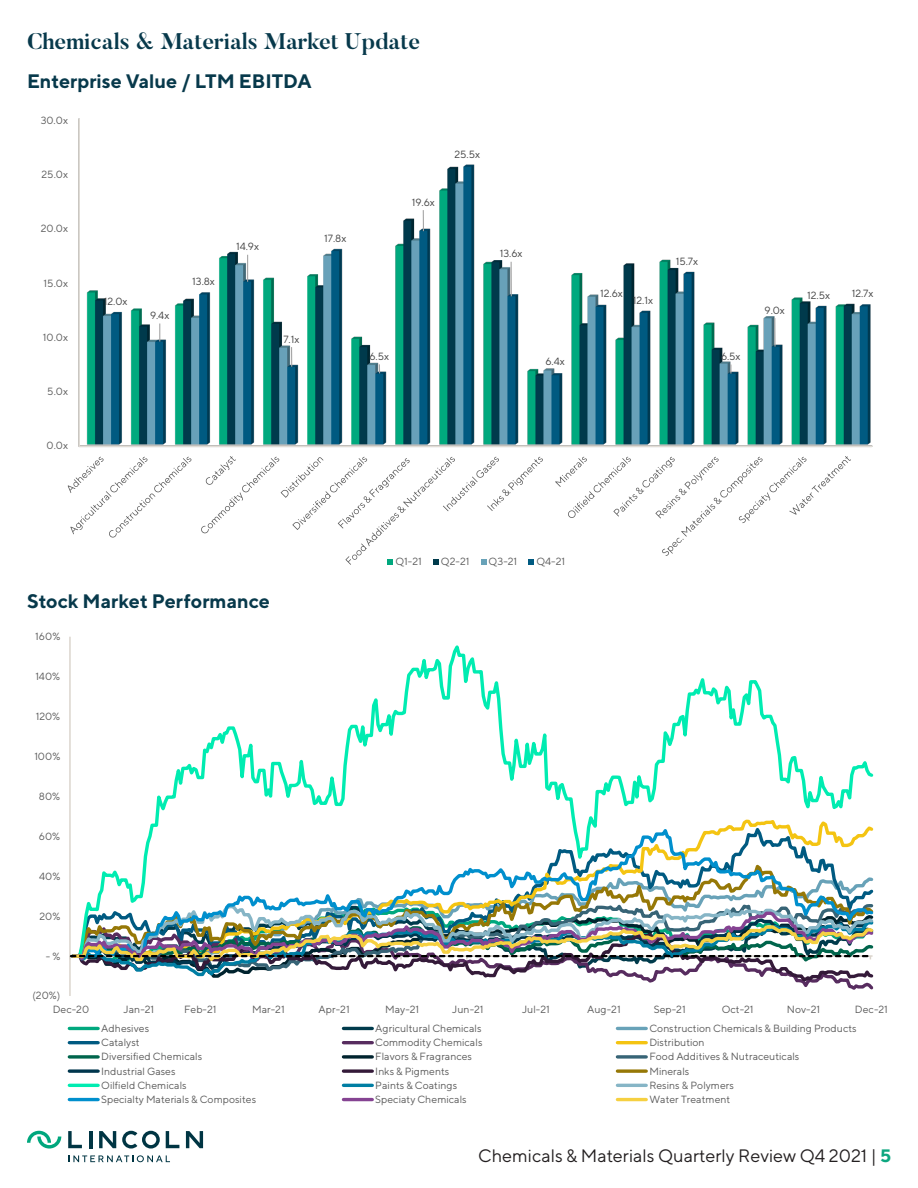
<style>
.page{position:relative;width:918px;height:1188px;background:#fff}
.page>*{position:absolute;margin:0;border:0;box-sizing:border-box;transform-origin:0 0}
.Butler_15pt_Blue_Bol{font:700 22.5px "Butler";color:#07394b}
.TT_Norms_13pt_Blue_B{font:700 19.5px "TT Norms";color:#07394b}
.t1{font:18px "TT Norms";color:#231f20}
.t2{font:10.5px "TT Norms";color:#595959}
.t3{font:10.5px "TT Norms";letter-spacing:-.005em;color:#404040}
.s1{font-weight:700;color:#0da780}
</style>
<div class="page">
<hr style="left:89px;top:1131px;width:3px;height:17px;background:#003543">
<svg style="left:99px;top:1131px;width:17px;height:17px"></svg>
<svg style="left:68px;top:1131px;width:14px;height:17px"></svg>
<svg style="left:186px;top:1131px;width:17px;height:17px"></svg>
<svg style="left:166px;top:1131px;width:13px;height:17px"></svg>
<svg style="left:122px;top:1131px;width:38px;height:18px"></svg>
<svg style="left:27px;top:1131px;width:34px;height:18px"></svg>
<svg style="left:69px;top:1155px;width:101px;height:7px"></svg>
<hr style="left:69px;top:637px;width:2px;height:359px;background:#dbd5cd">
<svg style="left:70px;top:979px;width:798px;height:4px"></svg>
<svg style="left:70px;top:638px;width:804px;height:185px"></svg>
<svg style="left:70px;top:965px;width:804px;height:14px"></svg>
<svg style="left:70px;top:823px;width:804px;height:87px"></svg>
<img style="left:70px;top:910px;width:804px;height:13px">
<img style="left:69px;top:923px;width:805px;height:42px">
<hr style="left:69px;top:1027px;width:29px;height:3px;background:#00a87e">
<hr style="left:343px;top:1027px;width:29px;height:3px;background:#003b4c">
<hr style="left:617px;top:1027px;width:29px;height:3px;background:#68a2b8">
<hr style="left:69px;top:1041px;width:29px;height:3px;background:#005a81">
<hr style="left:343px;top:1041px;width:29px;height:3px;background:#572c5f">
<hr style="left:617px;top:1041px;width:29px;height:3px;background:#f4c412">
<svg style="left:69px;top:1055px;width:29px;height:4px"></svg>
<svg style="left:343px;top:1055px;width:29px;height:4px"></svg>
<svg style="left:617px;top:1055px;width:29px;height:4px"></svg>
<svg style="left:69px;top:1069px;width:29px;height:4px"></svg>
<svg style="left:343px;top:1069px;width:29px;height:4px"></svg>
<svg style="left:617px;top:1069px;width:29px;height:4px"></svg>
<hr style="left:69px;top:1084px;width:29px;height:3px;background:#00ecb1">
<hr style="left:343px;top:1084px;width:29px;height:3px;background:#007ea3">
<hr style="left:617px;top:1084px;width:29px;height:3px;background:#86b5c6">
<hr style="left:69px;top:1098px;width:29px;height:3px;background:#008fcd">
<hr style="left:343px;top:1098px;width:29px;height:3px;background:#854392">
<hr style="left:617px;top:1098px;width:29px;height:3px;background:#f6d041">
<img style="left:78px;top:118px;width:795px;height:330px">
<svg style="left:68px;top:457px;width:123px;height:81px"></svg>
<svg style="left:555px;top:456px;width:296px;height:100px"></svg>
<svg style="left:159px;top:324px;width:1px;height:18px"></svg>
<svg style="left:247px;top:255px;width:1px;height:27px"></svg>
<svg style="left:291px;top:347px;width:1px;height:20px"></svg>
<svg style="left:423px;top:210px;width:1px;height:21px"></svg>
<hr style="left:511px;top:262px;width:1px;height:34px;background:#a6a6a6">
<hr style="left:774px;top:318px;width:2px;height:29px;background:#a6a6a6">
<div style="left:376px;top:554px;width:197px;height:16px;background:#fff"></div>
<svg style="left:201px;top:456px;width:342px;height:109px"></svg>
<p class="Butler_15pt_Blue_Bol" style="left:27px;top:27px;width:395px">Chemicals &amp; Materials Market Update</p>
<p class="TT_Norms_13pt_Blue_B" style="left:27px;top:69px;width:286px">Enterprise Value / LTM EBITDA</p>
<p class="t2" style="left:41px;top:114px;width:29px">30.0x</p>
<p class="t2" style="left:42px;top:168px;width:28px">25.0x</p>
<p class="t2" style="left:41px;top:222px;width:29px">20.0x</p>
<p class="t2" style="left:44px;top:276px;width:26px">15.0x</p>
<p class="t2" style="left:43px;top:331px;width:27px">10.0x</p>
<p class="t2" style="left:47px;top:385px;width:22px">5.0x</p>
<p class="t2" style="left:47px;top:439px;width:23px">0.0x</p>
<p class="t3" style="left:104px;top:295px;width:25px">12.0x</p>
<p class="t3" style="left:150px;top:309px;width:21px">9.4x</p>
<p class="t3" style="left:192px;top:275px;width:24px">13.8x</p>
<p class="t3" style="left:236px;top:240px;width:25px">14.9x</p>
<p class="t3" style="left:283px;top:332px;width:17px">7.1x</p>
<p class="t3" style="left:324px;top:232px;width:24px">17.8x</p>
<p class="t3" style="left:412px;top:195px;width:25px">19.6x</p>
<p class="t3" style="left:454px;top:148px;width:27px">25.5x</p>
<p class="t3" style="left:500px;top:247px;width:24px">13.6x</p>
<p class="t3" style="left:370px;top:350px;width:21px">6.5x</p>
<p class="t3" style="left:545px;top:355px;width:21px">6.4x</p>
<p class="t3" style="left:600px;top:287px;width:24px">12.6x</p>
<p class="t3" style="left:633px;top:294px;width:22px">12.1x</p>
<p class="t3" style="left:676px;top:255px;width:24px">15.7x</p>
<p class="t3" style="left:721px;top:350px;width:21px">6.5x</p>
<p class="t3" style="left:765px;top:303px;width:22px">9.0x</p>
<p class="t3" style="left:807px;top:289px;width:24px">12.5x</p>
<p class="t3" style="left:852px;top:287px;width:23px">12.7x</p>
<p class="TT_Norms_13pt_Blue_B" style="left:27px;top:589px;width:245px">Stock Market Performance</p>
<p class="t2" style="left:35px;top:630px;width:27px">160%</p>
<p class="t2" style="left:35px;top:670px;width:26px">140%</p>
<p class="t2" style="left:36px;top:710px;width:26px">120%</p>
<p class="t2" style="left:34px;top:750px;width:27px">100%</p>
<p class="t2" style="left:39px;top:790px;width:23px">80%</p>
<p class="t2" style="left:39px;top:830px;width:23px">60%</p>
<p class="t2" style="left:39px;top:870px;width:23px">40%</p>
<p class="t2" style="left:39px;top:909px;width:22px">20%</p>
<p class="t2" style="left:46px;top:949px;width:16px">- %</p>
<p class="t2" style="left:32px;top:989px;width:29px">(20%)</p>
<p class="t2" style="left:395px;top:555px;width:28px">Q1-21</p>
<p class="t2" style="left:441px;top:555px;width:30px">Q2-21</p>
<p class="t2" style="left:489px;top:555px;width:30px">Q3-21</p>
<p class="t2" style="left:536px;top:555px;width:30px">Q4-21</p>
<p class="t2" style="left:53px;top:1003px;width:38px">Dec-20</p>
<p class="t2" style="left:124px;top:1003px;width:32px">Jan-21</p>
<p class="t2" style="left:184px;top:1003px;width:34px">Feb-21</p>
<p class="t2" style="left:252px;top:1003px;width:34px">Mar-21</p>
<p class="t2" style="left:319px;top:1003px;width:33px">Apr-21</p>
<p class="t2" style="left:385px;top:1003px;width:36px">May-21</p>
<p class="t2" style="left:452px;top:1003px;width:33px">Jun-21</p>
<p class="t2" style="left:522px;top:1003px;width:29px">Jul-21</p>
<p class="t2" style="left:587px;top:1003px;width:35px">Aug-21</p>
<p class="t2" style="left:654px;top:1003px;width:33px">Sep-21</p>
<p class="t2" style="left:722px;top:1003px;width:33px">Oct-21</p>
<p class="t2" style="left:787px;top:1003px;width:35px">Nov-21</p>
<p class="t2" style="left:855px;top:1003px;width:34px">Dec-21</p>
<p class="t2" style="left:101px;top:1022px;width:50px">Adhesives</p>
<p class="t2" style="left:375px;top:1022px;width:108px">Agricultural Chemicals</p>
<p class="t2" style="left:649px;top:1022px;width:209px">Construction Chemicals &amp; Building Products</p>
<p class="t2" style="left:101px;top:1036px;width:40px">Catalyst</p>
<p class="t2" style="left:375px;top:1036px;width:109px">Commodity Chemicals</p>
<p class="t2" style="left:649px;top:1036px;width:57px">Distribution</p>
<p class="t2" style="left:101px;top:1050px;width:102px">Diversified Chemicals</p>
<p class="t2" style="left:375px;top:1050px;width:98px">Flavors &amp; Fragrances</p>
<p class="t2" style="left:649px;top:1050px;width:152px">Food Additives &amp; Nutraceuticals</p>
<p class="t2" style="left:101px;top:1064px;width:76px">Industrial Gases</p>
<p class="t2" style="left:375px;top:1064px;width:76px">Inks &amp; Pigments</p>
<p class="t2" style="left:649px;top:1064px;width:42px">Minerals</p>
<p class="t2" style="left:101px;top:1079px;width:87px">Oilfield Chemicals</p>
<p class="t2" style="left:375px;top:1079px;width:83px">Paints &amp; Coatings</p>
<p class="t2" style="left:649px;top:1079px;width:86px">Resins &amp; Polymers</p>
<p class="t2" style="left:101px;top:1093px;width:156px">Specialty Materials &amp; Composites</p>
<p class="t2" style="left:375px;top:1093px;width:93px">Speciaty Chemicals</p>
<p class="t2" style="left:649px;top:1093px;width:82px">Water Treatment</p>
<h3 class="t1" style="left:478px;top:1145px;width:415px">Chemicals &amp; Materials Quarterly Review Q4 2021 | <span class="s1">5</span></h3>
</div>
